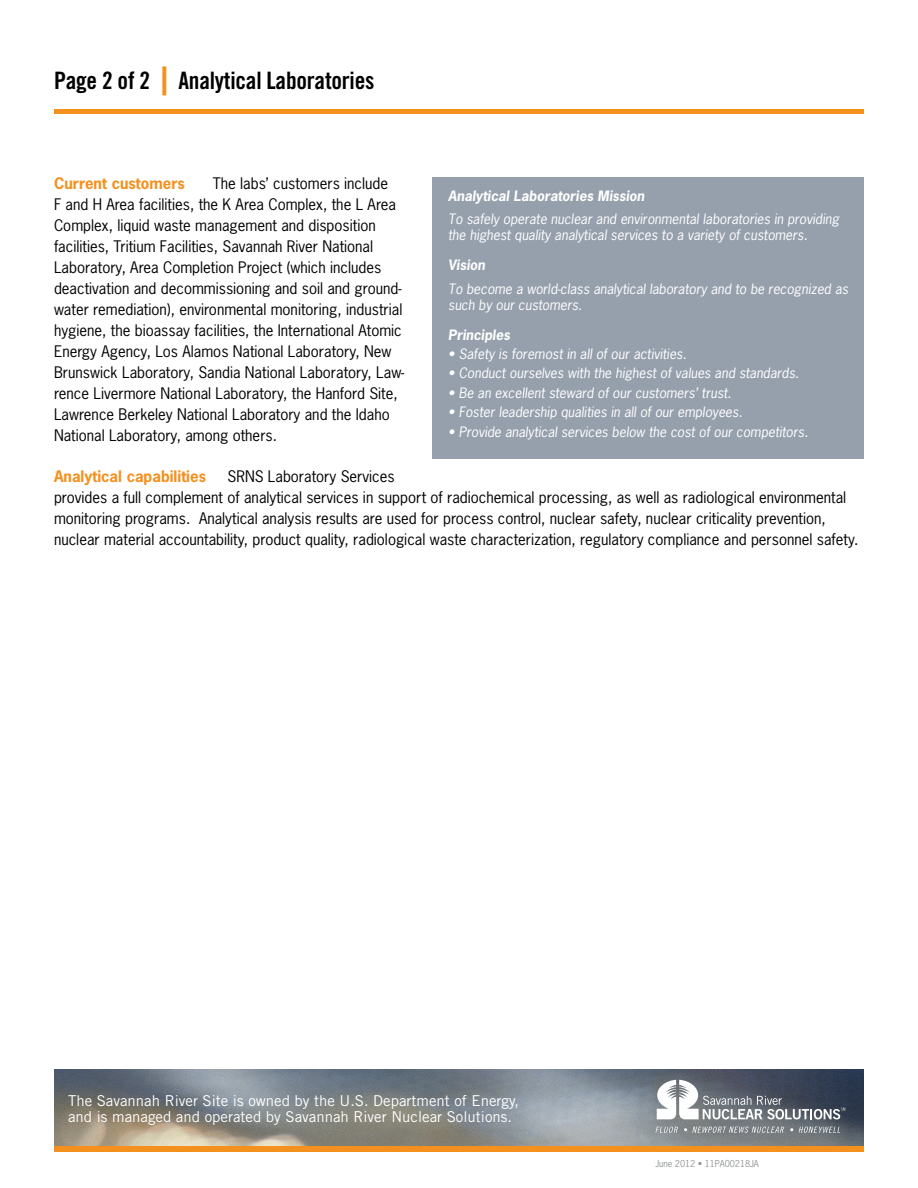
<style>
.page{position:relative;width:918px;height:1188px;background:#fff}
.page>*{position:absolute;margin:0;border:0;box-sizing:border-box;transform-origin:0 0}
.t1{font:24px "Trade Gothic LT Std Bd Cn 20";letter-spacing:-.01em;color:#000}
.t2{font:15px/21px "News Gothic Std";color:#000}
.t3{font:15px/16.5px "Trade Gothic LT Std";color:#fff}
.t4{font:700 15px "News Gothic Std";color:#f4901d}
.t5{font:italic 13.5px/16.5px "News Gothic Std";color:#fff}
.t6{font:italic 700 13.5px "News Gothic Std";color:#fff}
.t7{font:9px "News Gothic Std";letter-spacing:-.01em;color:#939598}
.s1{font-size:39px;color:#f4901d}
</style>
<div class="page">
<img style="left:54px;top:1070px;width:810px;height:77px">
<svg style="left:656px;top:1127px;width:22px;height:6px"></svg>
<svg style="left:684px;top:1127px;width:100px;height:6px"></svg>
<svg style="left:799px;top:1127px;width:41px;height:6px"></svg>
<svg style="left:657px;top:1080px;width:188px;height:39px"></svg>
<div style="left:54px;top:1147px;width:810px;height:5px;background:#f4901d"></div>
<hr style="left:55px;top:109px;width:809px;height:4px;background:#f4901d">
<div style="left:432px;top:177px;width:432px;height:282px;background:#96a0ad"></div>
<h1 class="t1" style="left:54px;top:66px;width:322px">Page 2 of 2 <span class="s1">|</span> Analytical Laboratories</h1>
<p class="t4" style="left:54px;top:173px;width:132px">Current customers</p>
<p class="t2" style="left:54px;top:173px;width:352px;text-indent:159px">The labs’ customers include<br>F and H Area facilities, the K Area Complex, the L Area Complex, liquid waste management and disposition facilities, Tritium Facilities, Savannah River National Laboratory, Area Completion Project (which includes deactivation and decommissioning and soil and ground&shy;water remediation), environmental monitoring, industrial hygiene, the bioassay facilities, the International Atomic Energy Agency, Los Alamos National Laboratory, New Brunswick Laboratory, Sandia National Laboratory, Law&shy;rence Livermore National Laboratory, the Hanford Site, Lawrence Berkeley National Laboratory and the Idaho National Laboratory, among others.</p>
<p class="t4" style="left:54px;top:466px;width:154px">Analytical capabilities</p>
<p class="t6" style="left:448px;top:187px;width:198px">Analytical Laboratories Mission</p>
<p class="t5" style="left:448px;top:211px;width:393px">To safely operate nuclear and environmental laboratories in providing the highest quality analytical services to a variety of customers.</p>
<p class="t6" style="left:448px;top:256px;width:38px">Vision</p>
<p class="t5" style="left:448px;top:281px;width:402px">To become a world-class analytical laboratory and to be recognized as such by our customers.</p>
<p class="t6" style="left:448px;top:326px;width:63px">Principles</p>
<p class="t5" style="left:448px;top:346px;width:240px">• Safety is foremost in all of our activities.</p>
<p class="t5" style="left:448px;top:365px;width:352px">• Conduct ourselves with the highest of values and standards.</p>
<p class="t5" style="left:448px;top:385px;width:285px">• Be an excellent steward of our customers’ trust.</p>
<p class="t5" style="left:448px;top:404px;width:296px">• Foster leadership qualities in all of our employees.</p>
<p class="t5" style="left:448px;top:424px;width:362px">• Provide analytical services below the cost of our competitors.</p>
<p class="t2" style="left:54px;top:466px;width:806px;text-indent:174px">SRNS Laboratory Services<br>provides a full complement of analytical services in support of radiochemical processing, as well as radiological environmental monitoring programs. Analytical analysis results are used for process control, nuclear safety, nuclear criticality prevention, nuclear material accountability, product quality, radiological waste characterization, regulatory compliance and personnel safety.</p>
<p class="t3" style="left:68px;top:1092px;width:453px">The Savannah River Site is owned by the U.S. Department of Energy, and is managed and operated by Savannah River Nuclear Solutions.</p>
<p class="t7" style="left:656px;top:1158px;width:105px">June 2012 • 11PA00218JA</p>
</div>
